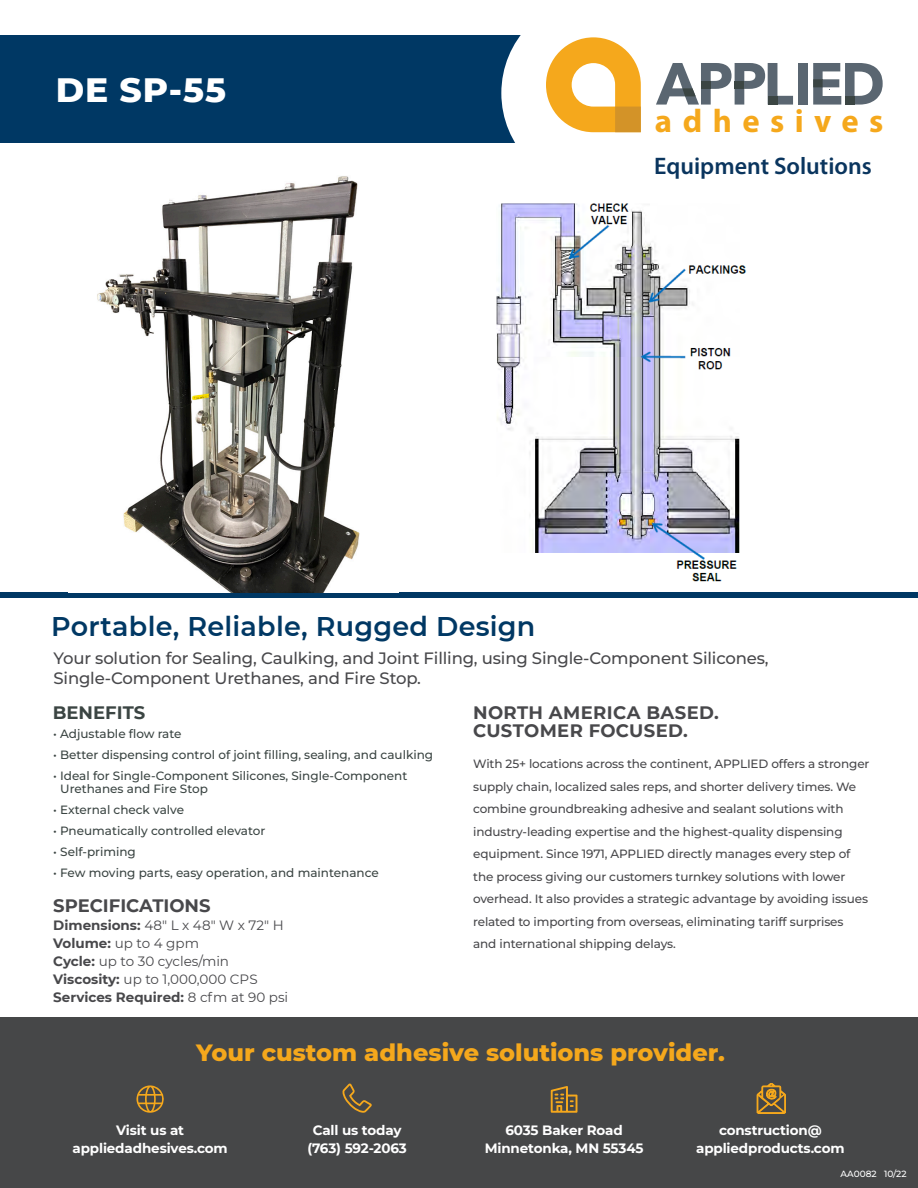
<style>
.page{position:relative;width:918px;height:1188px;background:#fff}
.page>*{position:absolute;margin:0;border:0;box-sizing:border-box;transform-origin:0 0}
.t1{font:800 34.5px "Montserrat";color:#fff}
.t2{font:700 32.7px "Myriad Pro";letter-spacing:.32em;color:#f5a81c}
.Headline{font:600 27px "Montserrat";letter-spacing:.01em;color:#003864}
.t3{font:800 24px "Montserrat";color:#f5a81c}
.t4{font:600 24px "Myriad Pro";color:#0a355e}
.Subhead{font:700 18px/18px "Montserrat";letter-spacing:.02em;color:#48484b}
.Headline-2{font:700 18px "Montserrat";color:#48484b}
.t5{font:700 18px "Montserrat";color:#3b4543}
.t6{font:100 16.5px/19.5px "Montserrat";letter-spacing:-.01em;color:#48484b}
.t7{font:700 13.5px/18px "Montserrat";letter-spacing:-.01em;color:#fff;text-align:center}
.t8{font:13.5px "Montserrat";color:#48484b}
.t9{font:700 13.5px "Montserrat";color:#48484b}
.Bulleted_List{font:100 12px/22.5px "Montserrat";letter-spacing:-.01em;color:#48484b}
.t10{font:100 12px/13.5px "Montserrat";color:#3b4543}
.Headline-3{font:100 9px "Montserrat";color:#fff}
.s1{font-weight:700}
.s2{font-weight:400}
</style>
<div class="page">
<div style="left:0;top:35px;width:918px;height:108px;background:#003864"></div>
<div style="left:0;top:1017px;width:918px;height:171px;background:#464748"></div>
<svg style="left:551px;top:1086px;width:26px;height:27px"></svg>
<svg style="left:343px;top:1084px;width:29px;height:29px"></svg>
<svg style="left:136px;top:1085px;width:28px;height:28px"></svg>
<div style="left:594px;top:0;width:324px;height:162px;background:#fff"></div>
<svg style="left:757px;top:1083px;width:29px;height:31px"></svg>
<div style="left:798px;top:63px;width:10px;height:42px;background:#5a6671"></div>
<svg style="left:813px;top:63px;width:70px;height:42px"></svg>
<svg style="left:501px;top:35px;width:292px;height:108px"></svg>
<div style="left:0;top:592px;width:918px;height:6px;background:#003864"></div>
<img style="left:496px;top:203px;width:251px;height:379px">
<img style="left:68px;top:176px;width:330px;height:417px">
<p class="t1" style="left:56px;top:65px;width:172px">DE SP-55</p>
<p class="t2" style="left:655px;top:100px;width:230px">adhesives</p>
<p class="t4" style="left:654px;top:151px;width:219px">Equipment Solutions</p>
<p class="Headline" style="left:51px;top:607px;width:486px">Portable, Reliable, Rugged Design</p>
<p class="t6" style="left:54px;top:648px;width:717px">Your solution for Sealing, Caulking, and Joint Filling, using Single-Component Silicones,<br>Single-Component Urethanes, and Fire Stop.</p>
<p class="t5" style="left:53px;top:699px;width:94px">BENEFITS</p>
<p class="Subhead" style="left:473px;top:703px;width:247px">NORTH AMERICA BASED.<br>CUSTOMER FOCUSED.</p>
<p class="Bulleted_List" style="left:473px;top:753px;width:398px">With 25+ locations across the continent, APPLIED offers a stronger supply chain, localized sales reps, and shorter delivery times. We combine groundbreaking adhesive and sealant solutions with industry-leading expertise and the highest-quality dispensing equipment. Since 1971, APPLIED directly manages every step of the process giving our customers turnkey solutions with lower overhead. It also provides a strategic advantage by avoiding issues related to importing from overseas, eliminating tariff surprises and international shipping delays.</p>
<p class="t10" style="left:53px;top:727px;width:130px">• Adjustable flow rate</p>
<p class="t10" style="left:53px;top:748px;width:382px">• Better dispensing control of joint filling, sealing, and caulking</p>
<p class="t10" style="left:60px;top:769px;width:349px;text-indent:-7px">• Ideal for Single-Component Silicones, Single-Component<br>Urethanes and Fire Stop</p>
<p class="t10" style="left:53px;top:803px;width:132px">• External check valve</p>
<p class="t10" style="left:53px;top:824px;width:214px">• Pneumatically controlled elevator</p>
<p class="t10" style="left:53px;top:845px;width:84px">• Self-priming</p>
<p class="t10" style="left:53px;top:866px;width:327px">• Few moving parts, easy operation, and maintenance</p>
<p class="Headline-2" style="left:53px;top:893px;width:159px">SPECIFICATIONS</p>
<p class="t8" style="left:53px;top:916px;width:232px"><span class="s1">Dimensions:</span> 48" L x 48" W x 72" H</p>
<p class="t8" style="left:53px;top:934px;width:147px"><span class="s1">Volume:</span> up to 4 gpm</p>
<p class="t8" style="left:53px;top:952px;width:177px"><span class="s1">Cycle:</span> up to 30 cycles/min</p>
<p class="t8" style="left:53px;top:970px;width:206px"><span class="s1">Viscosity:</span> up to 1,000,000 CPS</p>
<p class="t9" style="left:53px;top:987px;width:237px">Services Required: <span class="s2">8 cfm at 90 psi</span></p>
<p class="t3" style="left:196px;top:1035px;width:530px">Your custom adhesive solutions provider.</p>
<p class="t7" style="left:73px;top:1121px;width:157px">Visit us at appliedadhesives.com</p>
<p class="t7" style="left:307px;top:1121px;width:101px">Call us today (763) 592-2063</p>
<p class="t7" style="left:505px;top:1121px;width:119px">6035 Baker Road</p>
<p class="t7" style="left:485px;top:1139px;width:160px">Minnetonka, MN 55345</p>
<p class="t7" style="left:696px;top:1121px;width:150px">construction@ appliedproducts.com</p>
<p class="Headline-3" style="left:841px;top:1168px;width:68px">AA0082 10/22</p>
</div>
